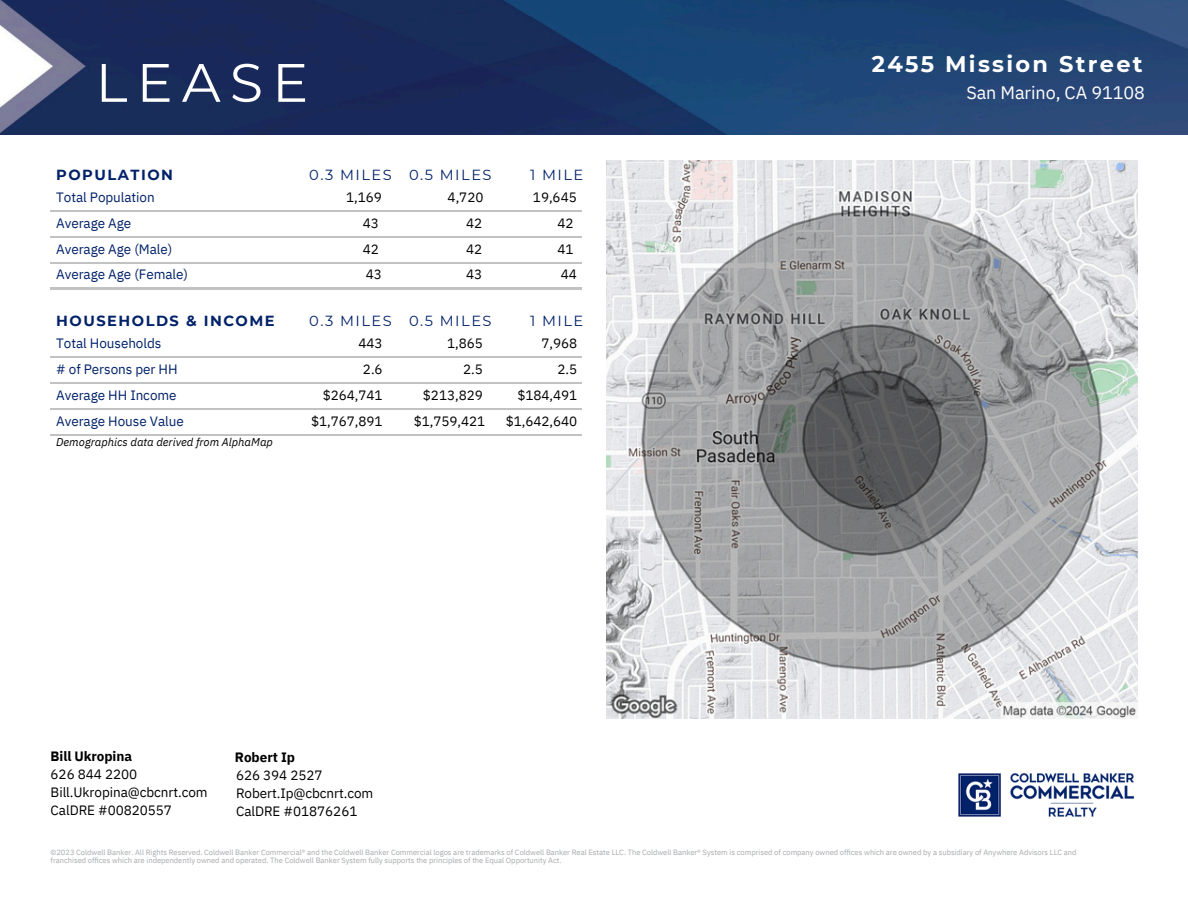
<style>
.page{position:relative;width:1188px;height:918px;background:#fff}
.page>*{position:absolute;margin:0;border:0;box-sizing:border-box;transform-origin:0 0}
.t1{font:54px "Montserrat";letter-spacing:.17em;color:#fff}
.t2{font:700 22.5px "Montserrat";letter-spacing:.1em;color:#fff}
.t3{font:18px "IBM Plex Sans";letter-spacing:-.005em;color:#fff}
.t4{font:14.7px "Montserrat";letter-spacing:.1em;color:#012169}
.t5{font:700 14.7px "Montserrat";letter-spacing:.1em;color:#012169}
.t6{font:13.5px/25.8px "IBM Plex Sans";letter-spacing:-.005em;color:#000}
.t7{font:13.5px/25.8px "IBM Plex Sans";letter-spacing:-.005em;color:#012169}
.t8{font:700 13.5px "IBM Plex Sans";color:#000}
.t9{font:italic 11.25px "IBM Plex Sans";color:#000}
.t10{font:7.65px/7.8px "IBM Plex Sans";letter-spacing:-.005em;color:#a7a9ac}
.s1{font-weight:700}
</style>
<div class="page">
<hr style="left:487px;top:288px;width:95px;height:1px;background:#c1c2c4">
<hr style="left:387px;top:288px;width:100px;height:1px;background:#c1c2c4">
<hr style="left:287px;top:288px;width:100px;height:1px;background:#c1c2c4">
<hr style="left:51px;top:288px;width:236px;height:1px;background:#c1c2c4">
<hr style="left:487px;top:262px;width:95px;height:1px;background:#c1c2c4">
<hr style="left:387px;top:262px;width:100px;height:1px;background:#c1c2c4">
<hr style="left:287px;top:262px;width:100px;height:1px;background:#c1c2c4">
<hr style="left:51px;top:262px;width:236px;height:1px;background:#c1c2c4">
<hr style="left:487px;top:236px;width:95px;height:1px;background:#c1c2c4">
<hr style="left:387px;top:236px;width:100px;height:1px;background:#c1c2c4">
<hr style="left:287px;top:236px;width:100px;height:1px;background:#c1c2c4">
<hr style="left:51px;top:236px;width:236px;height:1px;background:#c1c2c4">
<hr style="left:487px;top:210px;width:95px;height:1px;background:#c1c2c4">
<hr style="left:387px;top:210px;width:100px;height:1px;background:#c1c2c4">
<hr style="left:287px;top:210px;width:100px;height:1px;background:#c1c2c4">
<hr style="left:51px;top:210px;width:236px;height:1px;background:#c1c2c4">
<hr style="left:487px;top:434px;width:95px;height:1px;background:#c1c2c4">
<hr style="left:387px;top:434px;width:100px;height:1px;background:#c1c2c4">
<hr style="left:287px;top:434px;width:100px;height:1px;background:#c1c2c4">
<hr style="left:51px;top:434px;width:236px;height:1px;background:#c1c2c4">
<hr style="left:487px;top:408px;width:95px;height:1px;background:#c1c2c4">
<hr style="left:387px;top:408px;width:100px;height:1px;background:#c1c2c4">
<hr style="left:287px;top:408px;width:100px;height:1px;background:#c1c2c4">
<hr style="left:51px;top:408px;width:236px;height:1px;background:#c1c2c4">
<hr style="left:487px;top:382px;width:95px;height:2px;background:#c1c2c4">
<hr style="left:387px;top:382px;width:100px;height:2px;background:#c1c2c4">
<hr style="left:287px;top:382px;width:100px;height:2px;background:#c1c2c4">
<hr style="left:51px;top:382px;width:236px;height:2px;background:#c1c2c4">
<hr style="left:487px;top:357px;width:95px;height:1px;background:#c1c2c4">
<hr style="left:387px;top:357px;width:100px;height:1px;background:#c1c2c4">
<hr style="left:287px;top:357px;width:100px;height:1px;background:#c1c2c4">
<hr style="left:51px;top:357px;width:236px;height:1px;background:#c1c2c4">
<img style="left:606px;top:160px;width:531px;height:558px">
<img style="left:0;top:0;width:1188px;height:135px">
<img style="left:959px;top:774px;width:174px;height:43px">
<p class="t1" style="left:96px;top:50px;width:214px">LEASE</p>
<h3 class="t5" style="left:56px;top:166px;width:118px">POPULATION</h3>
<h6 class="t4" style="left:309px;top:166px;width:84px">0.3 MILES</h6>
<h6 class="t4" style="left:409px;top:166px;width:84px">0.5 MILES</h6>
<h6 class="t4" style="left:530px;top:166px;width:55px">1 MILE</h6>
<h3 class="t7" style="left:56px;top:184px;width:133px">Total Population<br>Average Age<br>Average Age (Male)<br>Average Age (Female)</h3>
<h6 class="t6" style="left:363px;top:184px;width:21px;text-indent:-17px">1,169<br>43<br>42<br>43</h6>
<h4 class="t6" style="left:466px;top:184px;width:19px;text-align:justify;text-indent:-18px">4,720<br>42<br>42<br>43</h4>
<h6 class="t6" style="left:558px;top:184px;width:21px;text-indent:-25px">19,645<br>42<br>41<br>44</h6>
<h4 class="t5" style="left:56px;top:312px;width:220px">HOUSEHOLDS &amp; INCOME</h4>
<h4 class="t4" style="left:309px;top:312px;width:84px">0.3 MILES</h4>
<h4 class="t4" style="left:409px;top:312px;width:84px">0.5 MILES</h4>
<h6 class="t4" style="left:530px;top:312px;width:55px">1 MILE</h6>
<h2 class="t7" style="left:56px;top:330px;width:129px">Total Households<br># of Persons per HH<br>Average HH Income<br>Average House Value</h2>
<h2 class="t9" style="left:56px;top:434px;width:218px">Demographics data derived from AlphaMap</h2>
<h4 class="t6" style="left:311px;top:330px;width:73px;text-align:right">443<br>2.6 $264,741 $1,767,891</h4>
<h4 class="t6" style="left:414px;top:330px;width:73px;text-align:right">1,865<br>2.5 $213,829 $1,759,421</h4>
<h6 class="t6" style="left:506px;top:330px;width:73px;text-align:right">7,968<br>2.5 $184,491 $1,642,640</h6>
<h6 class="t6" style="left:51px;top:747px;width:159px;line-height:18px"><span class="s1">Bill Ukropina<br></span>626 844 2200<br>Bill.Ukropina@cbcnrt.com<br>CalDRE #00820557</h6>
<h5 class="t8" style="left:235px;top:748px;width:62px">Robert Ip</h5>
<h6 class="t6" style="left:236px;top:766px;width:139px;line-height:18px">626 394 2527<br>Robert.Ip@cbcnrt.com<br>CalDRE #01876261</h6>
<p class="t2" style="left:872px;top:51px;width:272px">2455 Mission Street</p>
<p class="t3" style="left:966px;top:81px;width:180px">San Marino, CA 91108</p>
<h6 class="t10" style="left:51px;top:848px;width:1028px">©2023 Coldwell Banker. All Rights Reserved. Coldwell Banker Commercial® and the Coldwell Banker Commercial logos are trademarks of Coldwell Banker Real Estate LLC. The Coldwell Banker® System is comprised of company owned offices which are owned by a subsidiary of Anywhere Advisors LLC and franchised offices which are independently owned and operated. The Coldwell Banker System fully supports the principles of the Equal Opportunity Act.</h6>
</div>
